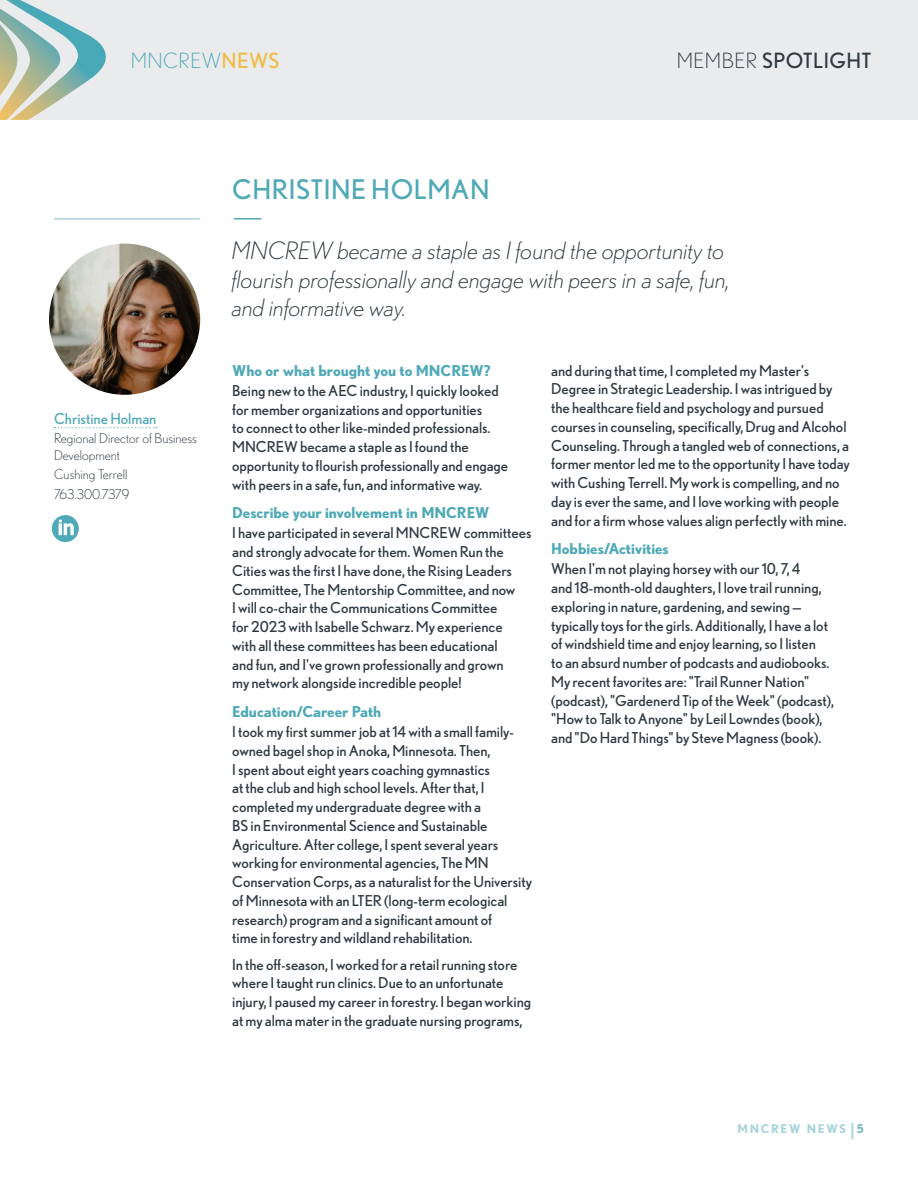
<style>
.page{position:relative;width:918px;height:1188px;background:#fff}
.page>*{position:absolute;margin:0;border:0;box-sizing:border-box;transform-origin:0 0}
.Page_Headline{font:27px "Nobel";letter-spacing:.02em;color:#4fa9b7}
.Intro_paragraph{font:italic 300 24px/28.5px "Nobel";color:#2f3a42}
.Page_Headline-2{font:21px "Nobel";letter-spacing:.02em;color:#2f3a42}
.t1{font:300 21px "Nobel";letter-spacing:.02em;color:#4fa9b7}
.Body_Copy{font:15px/18.8px "Nobel";letter-spacing:-.005em;color:#2f3a42}
.Body_Subheads{font:700 15px "Nobel";letter-spacing:-.005em;color:#4fa9b7}
.Contact_Info_Content{font:15px "Nobel";color:#4fa9b7}
.Contact_Info_Content-2{font:300 13.5px/16.5px "Nobel";color:#2f3a42}
.Contact_Info_Content-3{font:300 13.5px "Nobel";letter-spacing:-.02em;color:#2f3a42}
.t2{font:700 12px "Nobel";letter-spacing:.14em;color:#a7d4db}
.s1{font-weight:400;color:#efbd47}
.s2{font-weight:300}
.s3{font-size:18px}
.s4{color:#72bac5}
</style>
<div class="page">
<div style="left:0;top:0;width:918px;height:120px;background:#eaebec"></div>
<svg style="left:0;top:0;width:106px;height:120px"></svg>
<svg style="left:55px;top:427px;width:102px;height:1px"></svg>
<img style="left:49px;top:244px;width:151px;height:151px;border-radius:76px">
<svg style="left:52px;top:515px;width:27px;height:27px"></svg>
<hr style="left:54px;top:218px;width:146px;height:2px;background:#a7d4db">
<hr style="left:234px;top:218px;width:27px;height:2px;background:#4fa9b7">
<h3 class="t1" style="left:131px;top:48px;width:150px">MNCREW<span class="s1">NEWS</span></h3>
<p class="Page_Headline" style="left:232px;top:173px;width:259px">CHRISTINE HOLMAN</p>
<p class="Page_Headline-2" style="left:677px;top:48px;width:196px"><span class="s2">MEMBER</span> SPOTLIGHT</p>
<p class="Contact_Info_Content" style="left:54px;top:410px;width:104px">Christine Holman</p>
<p class="Contact_Info_Content-2" style="left:54px;top:430px;width:145px">Regional Director of Business<br>Development</p>
<p class="Contact_Info_Content-2" style="left:54px;top:466px;width:75px">Cushing Terrell</p>
<p class="Contact_Info_Content-3" style="left:54px;top:486px;width:77px">763.300.7379</p>
<p class="Intro_paragraph" style="left:232px;top:236px;width:500px">MNCREW became a staple as I found the opportunity to flourish professionally and engage with peers in a safe, fun, and informative way.</p>
<p class="Body_Subheads" style="left:232px;top:361px;width:260px">Who or what brought you to MNCREW?</p>
<p class="Body_Copy" style="left:232px;top:381px;width:278px">Being new to the AEC industry, I quickly looked for member organizations and opportunities<br>to connect to other like-minded professionals.<br>MNCREW became a staple as I found the opportunity to flourish professionally and engage with peers in a safe, fun, and informative way.</p>
<p class="Body_Subheads" style="left:232px;top:504px;width:259px">Describe your involvement in MNCREW</p>
<p class="Body_Copy" style="left:232px;top:523px;width:301px">I have participated in several MNCREW committees and strongly advocate for them. Women Run the Cities was the first I have done, the Rising Leaders Committee, The Mentorship Committee, and now<br>I will co-chair the Communications Committee<br>for 2023 with Isabelle Schwarz. My experience<br>with all these committees has been educational<br>and fun, and I've grown professionally and grown<br>my network alongside incredible people!</p>
<p class="Body_Subheads" style="left:232px;top:702px;width:151px">Education/Career Path</p>
<p class="Body_Copy" style="left:232px;top:722px;width:301px">I took my first summer job at 14 with a small family&shy;owned bagel shop in Anoka, Minnesota. Then,<br>I spent about eight years coaching gymnastics<br>at the club and high school levels. After that, I completed my undergraduate degree with a<br>BS in Environmental Science and Sustainable Agriculture. After college, I spent several years working for environmental agencies, The MN Conservation Corps, as a naturalist for the University of Minnesota with an LTER (long-term ecological research) program and a significant amount of<br>time in forestry and wildland rehabilitation.</p>
<p class="Body_Copy" style="left:232px;top:955px;width:300px">In the off-season, I worked for a retail running store where I taught run clinics. Due to an unfortunate injury, I paused my career in forestry. I began working at my alma mater in the graduate nursing programs,</p>
<p class="Body_Copy" style="left:551px;top:361px;width:300px">and during that time, I completed my Master's Degree in Strategic Leadership. I was intrigued by the healthcare field and psychology and pursued courses in counseling, specifically, Drug and Alcohol Counseling. Through a tangled web of connections, a former mentor led me to the opportunity I have today with Cushing Terrell. My work is compelling, and no day is ever the same, and I love working with people and for a firm whose values align perfectly with mine.</p>
<p class="Body_Subheads" style="left:551px;top:540px;width:119px">Hobbies/Activities</p>
<p class="Body_Copy" style="left:551px;top:559px;width:284px">When I'm not playing horsey with our 10, 7, 4<br>and 18-month-old daughters, I love trail running, exploring in nature, gardening, and sewing — typically toys for the girls. Additionally, I have a lot of windshield time and enjoy learning, so I listen<br>to an absurd number of podcasts and audiobooks.<br>My recent favorites are: "Trail Runner Nation" (podcast), "Gardenerd Tip of the Week" (podcast), "How to Talk to Anyone" by Leil Lowndes (book), and "Do Hard Things" by Steve Magness (book).</p>
<p class="t2" style="left:737px;top:1121px;width:128px">MNCREW NEWS <span class="s3">|</span> <span class="s4">5</span></p>
</div>
